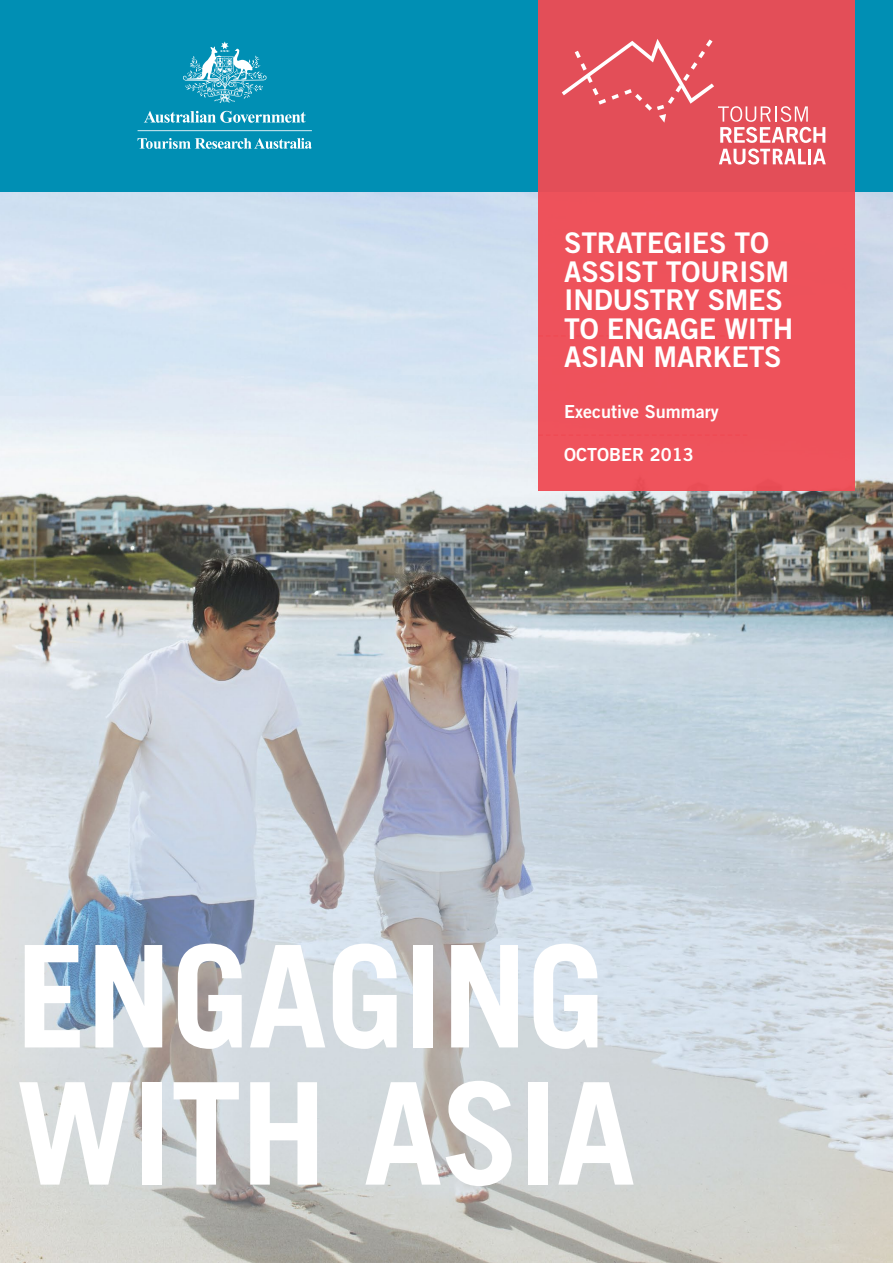
<style>
.page{position:relative;width:893px;height:1263px;background:#008fb4}
.page>*{position:absolute;margin:0;border:0;box-sizing:border-box;transform-origin:0 0}
.t1{font:700 141.9px/137.1px "Trade Gothic LT Std";letter-spacing:-.01em;color:#fff}
.t2{font:28.5px/28.5px "Trade Gothic LT Std Bd 2";letter-spacing:-.01em;color:#fff}
.t3{font:18px "Trade Gothic LT Std Bd 2";color:#fff}
</style>
<div class="page">
<img style="left:0;top:192px;width:893px;height:1071px">
<div style="left:538px;top:0;width:317px;height:491px;background:#ee525b"></div>
<svg style="left:138px;top:41px;width:174px;height:108px"></svg>
<svg style="left:562px;top:39px;width:264px;height:126px"></svg>
<h1 class="t2" style="left:564px;top:228px;width:231px">STRATEGIES TO<br>ASSIST TOURISM<br>INDUSTRY SMES<br>TO ENGAGE WITH<br>ASIAN MARKETS</h1>
<h1 class="t3" style="left:564px;top:400px;width:156px">Executive Summary</h1>
<h1 class="t3" style="left:564px;top:443px;width:131px">OCTOBER 2013</h1>
<p class="t1" style="left:16px;top:926px;width:621px">ENGAGING<br>WITH ASIA</p>
</div>
